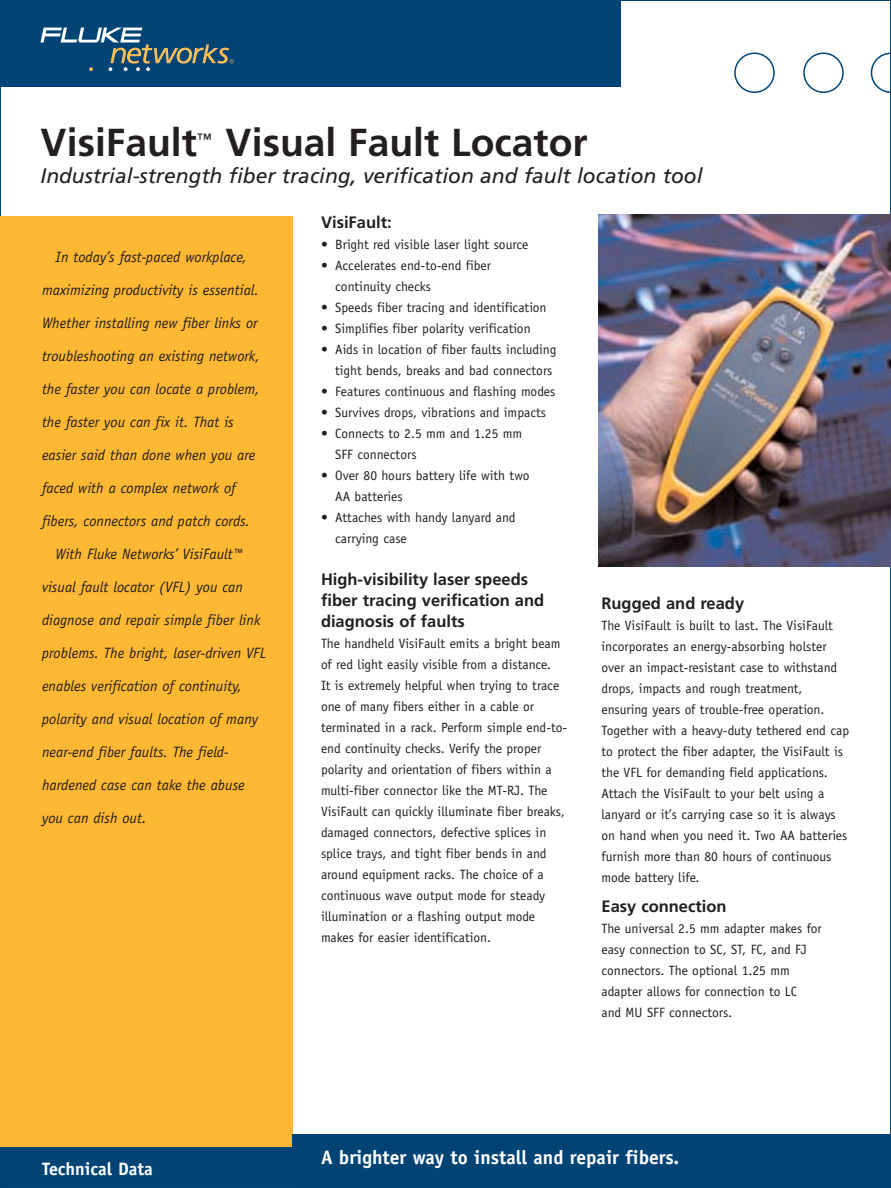
<style>
.page{position:relative;width:891px;height:1188px;background:#fff}
.page>*{position:absolute;margin:0;border:0;box-sizing:border-box;transform-origin:0 0}
.t1{font:700 39px "Frutiger";color:#231e1f}
.t2{font:italic 21px "Frutiger";color:#231e1f}
.t3{font:700 19.5px "Officina Sans";color:#fff}
.t4{font:700 18px "Officina Sans";color:#fff}
.t5{font:700 16.5px/21px "Frutiger";color:#231e1f}
.t6{font:italic 15px/33px "Officina Sans";color:#231e1f}
.t7{font:15px "Frutiger";color:#231e1f}
.t8{font:13.5px/21px "Officina Sans";color:#231e1f}
</style>
<div class="page">
<div style="left:0;top:216px;width:292px;height:965px;background:#ffb833"></div>
<div style="left:292px;top:1134px;width:599px;height:53px;background:#004476"></div>
<div style="left:0;top:1148px;width:299px;height:39px;background:#004476"></div>
<div style="left:0;top:0;width:621px;height:86px;background:#004476"></div>
<svg style="left:871px;top:52px;width:20px;height:41px"></svg>
<svg style="left:803px;top:52px;width:41px;height:41px"></svg>
<svg style="left:734px;top:52px;width:41px;height:41px"></svg>
<svg style="left:40px;top:28px;width:194px;height:43px"></svg>
<img style="left:598px;top:214px;width:293px;height:353px">
<h1 class="t1" style="left:40px;top:127px;width:158px">VisiFault</h1>
<p class="t7" style="left:197px;top:133px;width:16px">™</p>
<h1 class="t1" style="left:225px;top:127px;width:364px">Visual Fault Locator</h1>
<h2 class="t2" style="left:40px;top:167px;width:664px">Industrial-strength fiber tracing, verification and fault location tool</h2>
<p class="t6" style="left:56px;top:242px;width:193px">In today’s fast-paced workplace,</p>
<p class="t6" style="left:42px;top:275px;width:218px">maximizing productivity is essential.</p>
<p class="t6" style="left:42px;top:308px;width:217px">Whether installing new fiber links or</p>
<p class="t6" style="left:42px;top:341px;width:219px">troubleshooting an existing network,</p>
<p class="t6" style="left:42px;top:374px;width:219px">the faster you can locate a problem,</p>
<p class="t6" style="left:42px;top:407px;width:193px">the faster you can fix it. That is</p>
<p class="t6" style="left:42px;top:440px;width:215px">easier said than done when you are</p>
<p class="t6" style="left:42px;top:473px;width:195px">faced with a complex network of</p>
<p class="t6" style="left:42px;top:506px;width:209px">fibers, connectors and patch cords.</p>
<p class="t6" style="left:56px;top:539px;width:189px">With Fluke Networks’ VisiFault™</p>
<p class="t6" style="left:42px;top:572px;width:202px">visual fault locator (VFL) you can</p>
<p class="t6" style="left:42px;top:605px;width:220px">diagnose and repair simple fiber link</p>
<p class="t6" style="left:42px;top:638px;width:226px">problems. The bright, laser-driven VFL</p>
<p class="t6" style="left:42px;top:671px;width:202px">enables verification of continuity,</p>
<p class="t6" style="left:42px;top:704px;width:218px">polarity and visual location of many near-end fiber faults. The field-</p>
<p class="t6" style="left:42px;top:770px;width:204px">hardened case can take the abuse</p>
<p class="t6" style="left:42px;top:803px;width:106px">you can dish out.</p>
<h3 class="t4" style="left:42px;top:1161px;width:112px">Technical Data</h3>
<p class="t5" style="left:321px;top:213px;width:72px">VisiFault:</p>
<p class="t8" style="left:321px;top:235px;width:209px">• Bright red visible laser light source</p>
<p class="t8" style="left:335px;top:256px;width:157px;text-indent:-14px">• Accelerates end-to-end fiber continuity checks</p>
<p class="t8" style="left:321px;top:298px;width:227px">• Speeds fiber tracing and identification</p>
<p class="t8" style="left:321px;top:319px;width:211px">• Simplifies fiber polarity verification</p>
<p class="t8" style="left:321px;top:340px;width:237px;text-align:right">• Aids in location of fiber faults including tight bends, breaks and bad connectors</p>
<p class="t8" style="left:321px;top:382px;width:236px">• Features continuous and flashing modes</p>
<p class="t8" style="left:321px;top:403px;width:227px">• Survives drops, vibrations and impacts</p>
<p class="t8" style="left:335px;top:424px;width:189px;text-indent:-14px">• Connects to 2.5 mm and 1.25 mm<br>SFF connectors</p>
<p class="t8" style="left:335px;top:466px;width:196px;text-indent:-14px">• Over 80 hours battery life with two<br>AA batteries</p>
<p class="t8" style="left:335px;top:508px;width:182px;text-indent:-14px">• Attaches with handy lanyard and carrying case</p>
<p class="t5" style="left:321px;top:570px;width:225px">High-visibility laser speeds fiber tracing verification and diagnosis of faults</p>
<p class="t8" style="left:321px;top:634px;width:248px">The handheld VisiFault emits a bright beam of red light easily visible from a distance.<br>It is extremely helpful when trying to trace one of many fibers either in a cable or terminated in a rack. Perform simple end-to&shy;end continuity checks. Verify the proper polarity and orientation of fibers within a multi-fiber connector like the MT-RJ. The VisiFault can quickly illuminate fiber breaks, damaged connectors, defective splices in splice trays, and tight fiber bends in and around equipment racks. The choice of a continuous wave output mode for steady illumination or a flashing output mode makes for easier identification.</p>
<p class="t5" style="left:602px;top:594px;width:144px">Rugged and ready</p>
<p class="t8" style="left:602px;top:616px;width:249px">The VisiFault is built to last. The VisiFault incorporates an energy-absorbing holster over an impact-resistant case to withstand drops, impacts and rough treatment, ensuring years of trouble-free operation.<br>Together with a heavy-duty tethered end cap to protect the fiber adapter, the VisiFault is the VFL for demanding field applications.<br>Attach the VisiFault to your belt using a lanyard or it’s carrying case so it is always on hand when you need it. Two AA batteries furnish more than 80 hours of continuous mode battery life.</p>
<p class="t5" style="left:602px;top:897px;width:127px">Easy connection</p>
<p class="t8" style="left:602px;top:919px;width:222px">The universal 2.5 mm adapter makes for easy connection to SC, ST, FC, and FJ connectors. The optional 1.25 mm adapter allows for connection to LC<br>and MU SFF connectors.</p>
<h3 class="t3" style="left:321px;top:1150px;width:360px">A brighter way to install and repair fibers.</h3>
</div>
